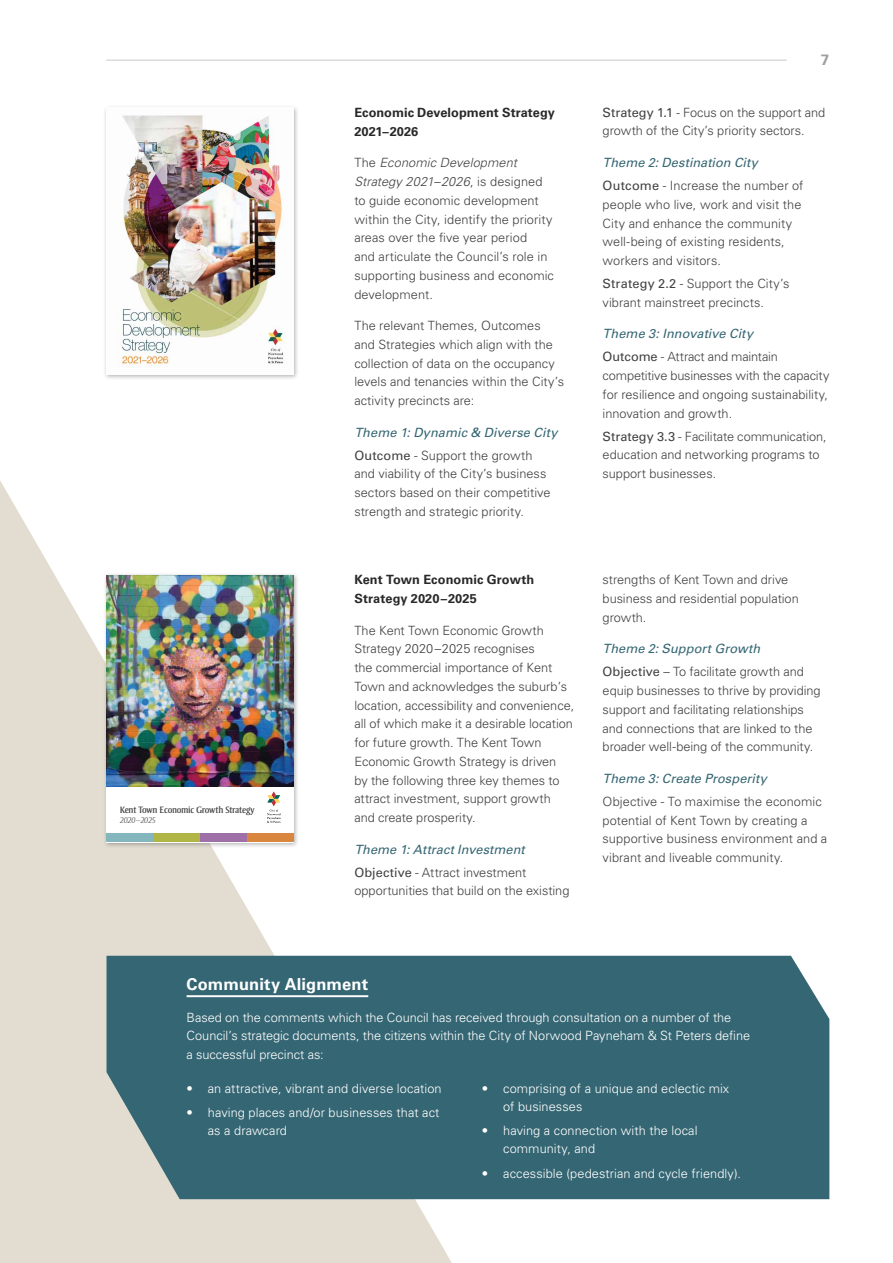
<style>
.page{position:relative;width:893px;height:1263px;background:#fff}
.page>*{position:absolute;margin:0;border:0;box-sizing:border-box;transform-origin:0 0}
.t1{font:700 16.5px "Univers LT Pro 65";letter-spacing:.005em;color:#fff}
.t2{font:700 15px "Univers LT Pro 65";color:#9d9fa2}
.t3{font:300 12.75px/18.8px "Univers LT Pro 45";color:#414042}
.t4{font:300 12.75px/18px "Univers LT Pro 45";letter-spacing:.005em;color:#fff}
.t5{font:italic 12.75px "Univers LT Pro 55";letter-spacing:.005em;color:#356673}
.t6{font:700 12.75px/18.8px "Univers LT Pro 65";letter-spacing:.005em;color:#292829}
.t7{font:9.45px "Strayhorn";letter-spacing:-.02em;color:#414042}
.t8{font:italic 300 8.55px "Strayhorn";letter-spacing:-.015em;color:#58595b}
.s1{font-style:italic}
.s2{font-family:"Univers LT Pro 55 Roman";font-weight:400}
</style>
<div class="page">
<hr style="left:106px;top:60px;width:681px;height:1px;background:#c7c8ca">
<svg style="left:0;top:59px;width:459px;height:1204px"></svg>
<div style="left:103px;top:104px;width:197px;height:276px;background:#000;opacity:.3"></div>
<img style="left:106px;top:107px;width:187px;height:267px">
<div style="left:103px;top:572px;width:196px;height:276px;background:#000;opacity:.3"></div>
<div style="left:106px;top:575px;width:187px;height:267px;background:#fff"></div>
<img style="left:106px;top:575px;width:187px;height:211px">
<div style="left:106px;top:833px;width:47px;height:9px;background:#83b7bd"></div>
<div style="left:153px;top:833px;width:47px;height:9px;background:#b0b546"></div>
<div style="left:200px;top:833px;width:47px;height:9px;background:#9f6fa7"></div>
<div style="left:247px;top:833px;width:46px;height:9px;background:#d9863f"></div>
<svg style="left:267px;top:791px;width:14px;height:32px"></svg>
<div style="left:106px;top:956px;width:723px;height:243px;background:#356673"></div>
<hr style="left:187px;top:995px;width:181px;height:2px;background:#fff">
<p class="t7" style="left:120px;top:804px;width:136px">Kent Town Economic Growth Strategy</p>
<p class="t8" style="left:120px;top:815px;width:37px">2020–2025</p>
<p class="t6" style="left:354px;top:103px;width:202px">Economic Development Strategy<br>2021–2026</p>
<p class="t3" style="left:354px;top:153px;width:201px">The <span class="s1">Economic Development<br>Strategy 2021–2026</span>, is designed to guide economic development within the City, identify the priority areas over the five year period<br>and articulate the Council’s role in supporting business and economic development.</p>
<p class="t3" style="left:354px;top:316px;width:211px">The relevant Themes, Outcomes and Strategies which align with the collection of data on the occupancy levels and tenancies within the City’s activity precincts are:</p>
<p class="t5" style="left:354px;top:423px;width:205px">Theme 1: Dynamic &amp; Diverse City</p>
<p class="t3" style="left:354px;top:445px;width:198px"><span class="s2">Outcome</span> - Support the growth and viability of the City’s business sectors based on their competitive strength and strategic priority.</p>
<p class="t6" style="left:354px;top:570px;width:182px">Kent Town Economic Growth<br>Strategy 2020–2025</p>
<p class="t3" style="left:354px;top:620px;width:221px">The Kent Town Economic Growth Strategy 2020–2025 recognises<br>the commercial importance of Kent Town and acknowledges the suburb’s location, accessibility and convenience, all of which make it a desirable location for future growth. The Kent Town Economic Growth Strategy is driven<br>by the following three key themes to attract investment, support growth and create prosperity.</p>
<p class="t5" style="left:354px;top:840px;width:172px">Theme 1: Attract Investment</p>
<p class="t3" style="left:354px;top:862px;width:217px"><span class="s2">Objective</span> - Attract investment opportunities that build on the existing</p>
<p class="t2" style="left:821px;top:50px;width:10px">7</p>
<p class="t3" style="left:603px;top:102px;width:224px"><span class="s2">Strategy 1.1</span> - Focus on the support and growth of the City’s priority sectors.</p>
<p class="t5" style="left:603px;top:154px;width:157px">Theme 2: Destination City</p>
<p class="t3" style="left:603px;top:176px;width:202px"><span class="s2">Outcome</span> - Increase the number of people who live, work and visit the<br>City and enhance the community well-being of existing residents, workers and visitors.</p>
<p class="t3" style="left:603px;top:274px;width:188px"><span class="s2">Strategy 2.2</span> - Support the City’s vibrant mainstreet precincts.</p>
<p class="t5" style="left:603px;top:325px;width:152px">Theme 3: Innovative City</p>
<p class="t3" style="left:603px;top:347px;width:228px"><span class="s2">Outcome</span> - Attract and maintain competitive businesses with the capacity for resilience and ongoing sustainability, innovation and growth.</p>
<p class="t3" style="left:603px;top:426px;width:226px"><span class="s2">Strategy 3.3</span> - Facilitate communication, education and networking programs to support businesses.</p>
<p class="t3" style="left:603px;top:570px;width:198px">strengths of Kent Town and drive business and residential population growth.</p>
<p class="t5" style="left:603px;top:640px;width:159px">Theme 2: Support Growth</p>
<p class="t3" style="left:603px;top:662px;width:220px"><span class="s2">Objective</span> – To facilitate growth and equip businesses to thrive by providing support and facilitating relationships and connections that are linked to the broader well-being of the community.</p>
<p class="t5" style="left:603px;top:769px;width:166px">Theme 3: Create Prosperity</p>
<p class="t3" style="left:603px;top:792px;width:226px">Objective - To maximise the economic potential of Kent Town by creating a supportive business environment and a vibrant and liveable community.</p>
<p class="t1" style="left:187px;top:973px;width:183px">Community Alignment</p>
<p class="t4" style="left:187px;top:1007px;width:565px;line-height:18.8px">Based on the comments which the Council has received through consultation on a number of the<br>Council’s strategic documents, the citizens within the City of Norwood Payneham &amp; St Peters define a successful precinct as:</p>
<p class="t4" style="left:503px;top:1079px;width:228px;text-indent:-21px">• comprising of a unique and eclectic mix of businesses</p>
<p class="t4" style="left:503px;top:1121px;width:196px;text-indent:-21px">• having a connection with the local community, and</p>
<p class="t4" style="left:482px;top:1164px;width:260px">• accessible (pedestrian and cycle friendly).</p>
<p class="t4" style="left:187px;top:1079px;width:257px">• an attractive, vibrant and diverse location</p>
<p class="t4" style="left:208px;top:1103px;width:233px;text-indent:-21px">• having places and/or businesses that act as a drawcard</p>
</div>
